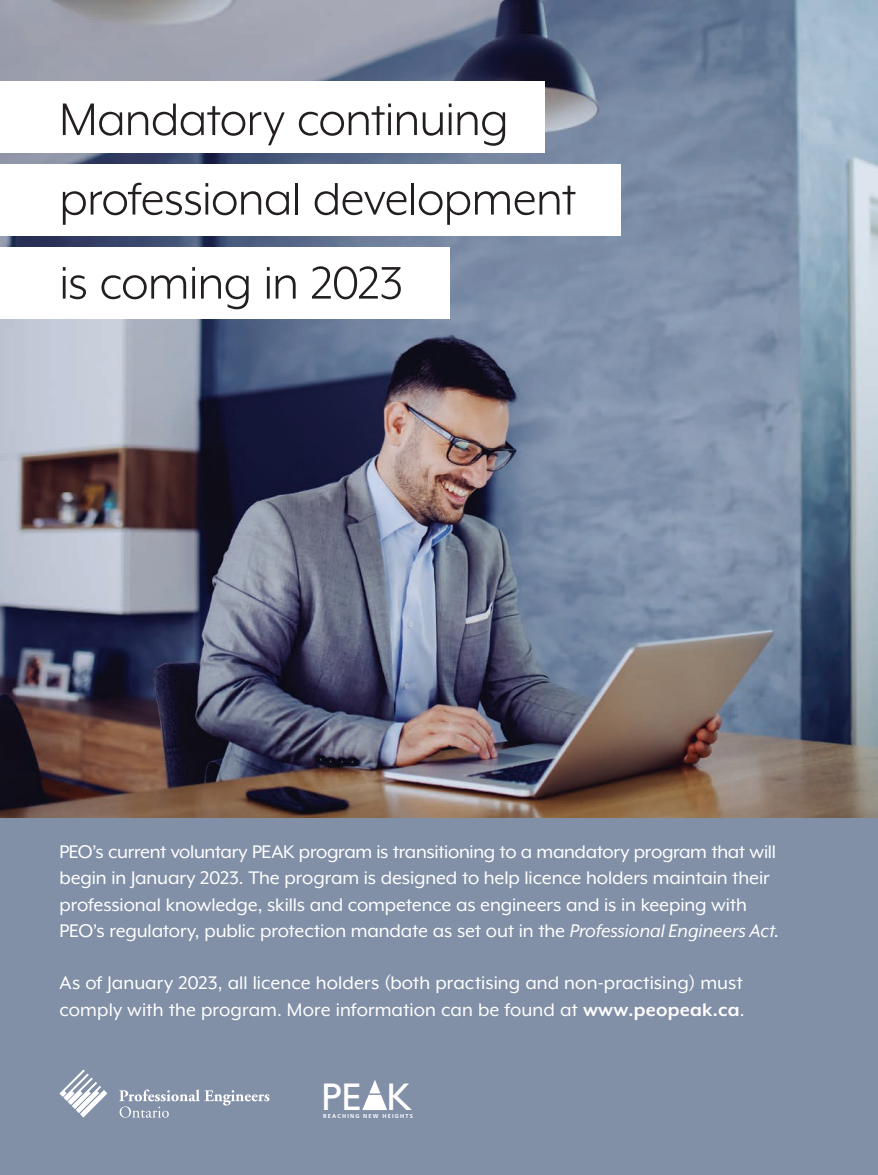
<style>
.page{position:relative;width:878px;height:1175px;background:#fff}
.page>*{position:absolute;margin:0;border:0;box-sizing:border-box;transform-origin:0 0}
.Body_Fru_List_1a_201{font:52.5px/79.5px "Mr Eaves XL Mod OT";letter-spacing:-.015em;color:#231f20}
.t1{font:38.85px "Gill Sans";color:#fff}
.Body_Fru_List_1a_201-2{font:21px/26.2px "Mr Eaves XL Mod OT";letter-spacing:-.005em;color:#fff}
.t2{font:700 5.7px "Frutiger";letter-spacing:.205em;color:#fff}
.s1{font-style:italic}
.s2{font-weight:700}
</style>
<div class="page">
<img style="left:0;top:0;width:878px;height:818px">
<div style="left:0;top:82px;width:544px;height:71px;background:#fff"></div>
<div style="left:0;top:818px;width:878px;height:356px;background:#818fa7"></div>
<div style="left:0;top:164px;width:621px;height:72px;background:#fff"></div>
<div style="left:0;top:247px;width:449px;height:71px;background:#fff"></div>
<svg style="left:362px;top:1080px;width:25px;height:30px"></svg>
<svg style="left:59px;top:1069px;width:48px;height:48px"></svg>
<svg style="left:119px;top:1089px;width:150px;height:28px"></svg>
<p class="Body_Fru_List_1a_201" style="left:59px;top:79px;width:518px">Mandatory continuing professional development</p>
<p class="Body_Fru_List_1a_201" style="left:59px;top:243px;width:345px">is coming in 2023</p>
<p class="Body_Fru_List_1a_201-2" style="left:59px;top:838px;width:720px">PEO’s current voluntary PEAK program is transitioning to a mandatory program that will begin in January 2023. The program is designed to help licence holders maintain their professional knowledge, skills and competence as engineers and is in keeping with PEO’s regulatory, public protection mandate as set out in the <span class="s1">Professional Engineers Act</span>.</p>
<p class="Body_Fru_List_1a_201-2" style="left:59px;top:970px;width:686px">As of January 2023, all licence holders (both practising and non-practising) must comply with the program. More information can be found at <span class="s2">www.peopeak.ca</span>.</p>
<p class="t1" style="left:321px;top:1074px;width:92px">PE K</p>
<p class="t2" style="left:323px;top:1112px;width:91px">REACHING NEW HEIGHTS</p>
</div>
